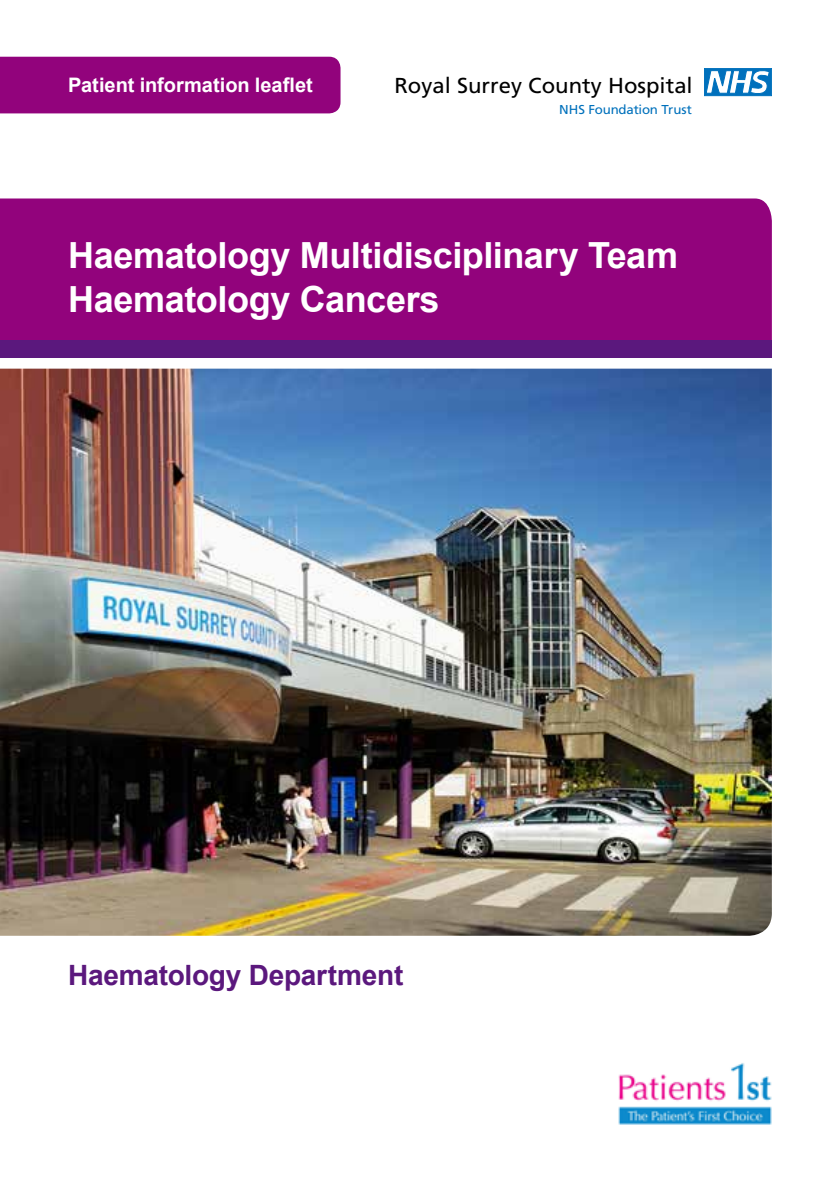
<style>
.page{position:relative;width:840px;height:1191px;background:#fff}
.page>*{position:absolute;margin:0;border:0;box-sizing:border-box;transform-origin:0 0}
.t1{font:700 36px/43.2px "Arial";letter-spacing:-.01em;color:#fff}
.t2{font:700 28px "Arial";letter-spacing:-.01em;color:#5b187d}
.t3{font:21.6px "Frutiger";color:#000}
.t4{font:700 20px "Arial";color:#fff}
.t5{font:12.8px "Frutiger";letter-spacing:-.015em;color:#0071bc}
</style>
<div class="page">
<img style="left:618px;top:1063px;width:154px;height:62px">
<div style="left:0;top:57px;width:340px;height:56px;background:#92037c"></div>
<div style="left:0;top:198px;width:771px;height:142px;background:#92037c"></div>
<div style="left:0;top:340px;width:771px;height:17px;background:#5b187d"></div>
<svg style="left:704px;top:68px;width:67px;height:29px"></svg>
<img style="left:0;top:369px;width:771px;height:566px">
<p class="t4" style="left:68px;top:72px;width:246px">Patient information leaflet</p>
<p class="t3" style="left:394px;top:73px;width:299px">Royal Surrey County Hospital</p>
<p class="t5" style="left:559px;top:102px;width:134px">NHS Foundation Trust</p>
<p class="t1" style="left:68px;top:235px;width:611px">Haematology Multidisciplinary Team<br>Haematology Cancers</p>
<p class="t2" style="left:68px;top:956px;width:336px">Haematology Department</p>
</div>
